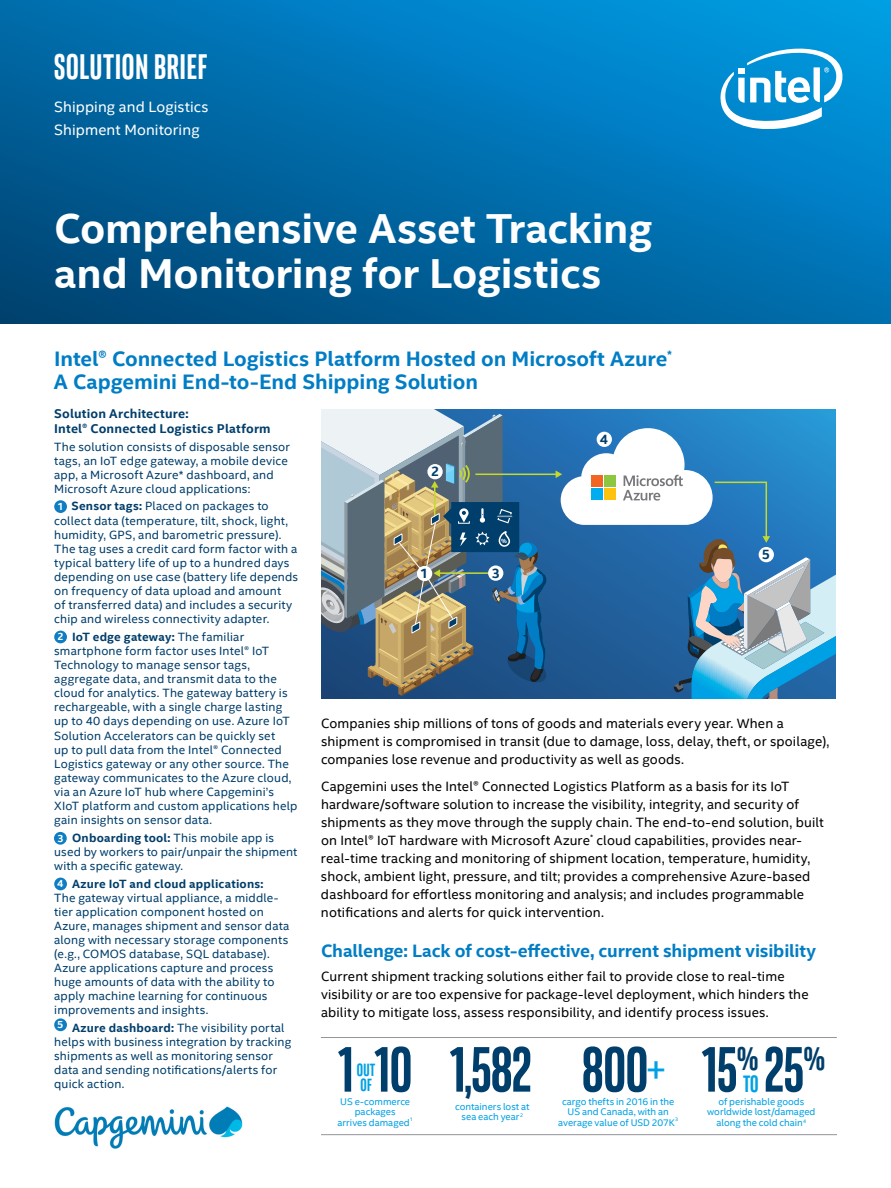
<style>
.page{position:relative;width:891px;height:1188px;background:#fff}
.page>*{position:absolute;margin:0;border:0;box-sizing:border-box;transform-origin:0 0}
.t1{font:700 64.5px "Intel Clear Pro";color:#003e6b}
.t2{font:700 42px/45px "Intel Clear";letter-spacing:-.005em;color:#fff}
.t3{font:700 36px "Intel Clear Pro";letter-spacing:.025em;color:#fff}
.t4{font:700 33.15px "Intel Clear Pro";color:#003e6b}
.t5{font:700 23.85px "Intel Clear Pro";color:#00a1e4}
.t6{font:700 21px/23.2px "Intel Clear";letter-spacing:-.005em;color:#007dc5}
.t7{font:700 18px "Intel Clear";letter-spacing:-.01em;color:#007dc5}
.t8{font:700 18px "Intel Clear Pro";color:#00a1e4}
.t9{font:15px/22.6px "Intel Clear";letter-spacing:.005em;color:#fff}
.t10{font:700 13.8px "Intel Clear";color:#003e6b}
.t11{font:13.5px/18px "Intel Clear";letter-spacing:.01em;color:#000}
.t12{font:700 12.75px/15.3px "Intel Clear";letter-spacing:.015em;color:#003e6b}
.t13{font:12px/14.1px "Intel Clear";letter-spacing:.015em;color:#003e6b}
.t14{font:700 12px "Intel Clear";letter-spacing:.015em;color:#003e6b}
.t15{font:700 10.5px "Intel Clear";color:#fff}
.t16{font:9.75px/10.5px "Intel Clear";color:#00a1e4;text-align:center}
.t17{font:700 6.15px "Intel Clear";color:#fff}
.t18{font:5.25px "Intel Clear";color:#00a1e4}
.s1{font-weight:700}
.s2{font-size:49.8px}
</style>
<div class="page">
<svg style="left:0;top:0;width:891px;height:324px;background:#006dab"></svg>
<img style="left:54px;top:1106px;width:189px;height:43px">
<svg style="left:321px;top:409px;width:515px;height:289px;background:#2378b7"></svg>
<hr style="left:475px;top:474px;width:82px;height:1px;background:#c4d82e">
<svg style="left:321px;top:409px;width:226px;height:287px;background:#6d8592"></svg>
<svg style="left:556px;top:428px;width:280px;height:270px;background:#5791bd"></svg>
<div style="left:591px;top:476px;width:12px;height:11px;background:#f26522"></div>
<div style="left:604px;top:476px;width:12px;height:11px;background:#8dc63f"></div>
<div style="left:591px;top:489px;width:12px;height:11px;background:#00aeef"></div>
<div style="left:604px;top:489px;width:12px;height:11px;background:#ffc20e"></div>
<div style="left:54px;top:500px;width:13px;height:13px;background:#0e7dc2;border-radius:50%"></div>
<div style="left:54px;top:631px;width:13px;height:12px;background:#0e7dc2;border-radius:50%"></div>
<div style="left:54px;top:832px;width:13px;height:13px;background:#0e7dc2;border-radius:50%"></div>
<hr style="left:321px;top:1037px;width:516px;height:1px;background:#939598">
<hr style="left:321px;top:1134px;width:516px;height:1px;background:#939598">
<div style="left:54px;top:878px;width:13px;height:12px;background:#0e7dc2;border-radius:50%"></div>
<div style="left:54px;top:1018px;width:13px;height:13px;background:#0e7dc2;border-radius:50%"></div>
<svg style="left:718px;top:42px;width:127px;height:90px"></svg>
<h3 class="t3" style="left:54px;top:44px;width:155px">SOLUTION BRIEF</h3>
<p class="t9" style="left:54px;top:95px;width:156px">Shipping and Logistics<br>Shipment Monitoring</p>
<h2 class="t2" style="left:54px;top:205px;width:599px">Comprehensive Asset Tracking and Monitoring for Logistics</h2>
<h3 class="t6" style="left:54px;top:346px;width:620px">Intel® Connected Logistics Platform Hosted on Microsoft Azure<sup>*<br></sup>A Capgemini End-to-End Shipping Solution</h3>
<p class="t12" style="left:54px;top:405px;width:218px">Solution Architecture:<br>Intel® Connected Logistics Platform</p>
<p class="t13" style="left:54px;top:439px;width:237px">The solution consists of disposable sensor tags, an IoT edge gateway, a mobile device app, a Microsoft Azure* dashboard, and Microsoft Azure cloud applications:</p>
<p class="t13" style="left:54px;top:499px;width:245px;text-indent:17px"><span class="s1">Sensor tags:</span> Placed on packages to collect data (temperature, tilt, shock, light, humidity, GPS, and barometric pressure).<br>The tag uses a credit card form factor with a typical battery life of up to a hundred days depending on use case (battery life depends on frequency of data upload and amount<br>of transferred data) and includes a security chip and wireless connectivity adapter.</p>
<p class="t13" style="left:54px;top:629px;width:245px;text-indent:18px"><span class="s1">IoT edge gateway:</span> The familiar smartphone form factor uses Intel® IoT Technology to manage sensor tags, aggregate data, and transmit data to the cloud for analytics. The gateway battery is rechargeable, with a single charge lasting up to 40 days depending on use. Azure IoT Solution Accelerators can be quickly set<br>up to pull data from the Intel® Connected Logistics gateway or any other source. The gateway communicates to the Azure cloud, via an Azure IoT hub where Capgemini’s XIoT platform and custom applications help gain insights on sensor data.</p>
<p class="t13" style="left:54px;top:830px;width:245px;text-indent:18px"><span class="s1">Onboarding tool:</span> This mobile app is used by workers to pair/unpair the shipment with a specific gateway.</p>
<p class="t14" style="left:72px;top:875px;width:193px">Azure IoT and cloud applications:</p>
<p class="t13" style="left:54px;top:890px;width:237px">The gateway virtual appliance, a middle&shy;tier application component hosted on Azure, manages shipment and sensor data along with necessary storage components (e.g., COMOS database, SQL database).<br>Azure applications capture and process huge amounts of data with the ability to apply machine learning for continuous improvements and insights.</p>
<p class="t13" style="left:54px;top:1020px;width:239px;text-indent:18px"><span class="s1">Azure dashboard:</span> The visibility portal helps with business integration by tracking shipments as well as monitoring sensor data and sending notifications/alerts for quick action.</p>
<p class="t10" style="left:600px;top:430px;width:10px">4</p>
<p class="t10" style="left:431px;top:462px;width:10px">2</p>
<p class="t15" style="left:57px;top:499px;width:8px">1</p>
<p class="t17" style="left:501px;top:536px;width:7px">%</p>
<p class="t10" style="left:762px;top:545px;width:10px">5</p>
<p class="t10" style="left:492px;top:563px;width:10px">3</p>
<p class="t10" style="left:420px;top:564px;width:10px">1</p>
<p class="t15" style="left:58px;top:630px;width:8px">2</p>
<p class="t11" style="left:321px;top:714px;width:510px">Companies ship millions of tons of goods and materials every year. When a shipment is compromised in transit (due to damage, loss, delay, theft, or spoilage), companies lose revenue and productivity as well as goods.</p>
<p class="t11" style="left:321px;top:777px;width:504px">Capgemini uses the Intel® Connected Logistics Platform as a basis for its IoT hardware/software solution to increase the visibility, integrity, and security of shipments as they move through the supply chain. The end-to-end solution, built on Intel® IoT hardware with Microsoft Azure<sup>*</sup> cloud capabilities, provides near&shy;real-time tracking and monitoring of shipment location, temperature, humidity, shock, ambient light, pressure, and tilt; provides a comprehensive Azure-based dashboard for effortless monitoring and analysis; and includes programmable notifications and alerts for quick intervention.</p>
<h3 class="t7" style="left:321px;top:938px;width:497px">Challenge: Lack of cost-effective, current shipment visibility</h3>
<p class="t11" style="left:321px;top:967px;width:489px">Current shipment tracking solutions either fail to provide close to real-time visibility or are too expensive for package-level deployment, which hinders the ability to mitigate loss, assess responsibility, and identify process issues.</p>
<p class="t15" style="left:57px;top:831px;width:8px">3</p>
<p class="t15" style="left:57px;top:876px;width:8px">4</p>
<p class="t15" style="left:57px;top:1017px;width:8px">5</p>
<h1 class="t1" style="left:450px;top:1029px;width:355px">1<span class="s2">,</span>582 800<sup>+</sup> 15<sup>%</sup> 25</h1>
<p class="t16" style="left:558px;top:1096px;width:118px">cargo thefts in 2016 in the<br>US and Canada, with an average value of USD 207K</p>
<h1 class="t1" style="left:339px;top:1029px;width:75px">1 10</h1>
<p class="t16" style="left:338px;top:1096px;width:74px">US e-commerce packages<br>arrives damaged</p>
<h3 class="t4" style="left:804px;top:1038px;width:23px">%</h3>
<h3 class="t8" style="left:357px;top:1059px;width:20px">OUT</h3>
<h3 class="t5" style="left:743px;top:1068px;width:17px">TO</h3>
<h3 class="t8" style="left:360px;top:1074px;width:13px">OF</h3>
<p class="t16" style="left:707px;top:1096px;width:110px">of perishable goods worldwide lost/damaged along the cold chain<sup>4</sup></p>
<p class="t16" style="left:455px;top:1101px;width:76px">containers lost at sea each year<sup>2</sup></p>
<p class="t18" style="left:675px;top:1116px;width:5px">3</p>
<p class="t18" style="left:410px;top:1116px;width:5px">1</p>
</div>
